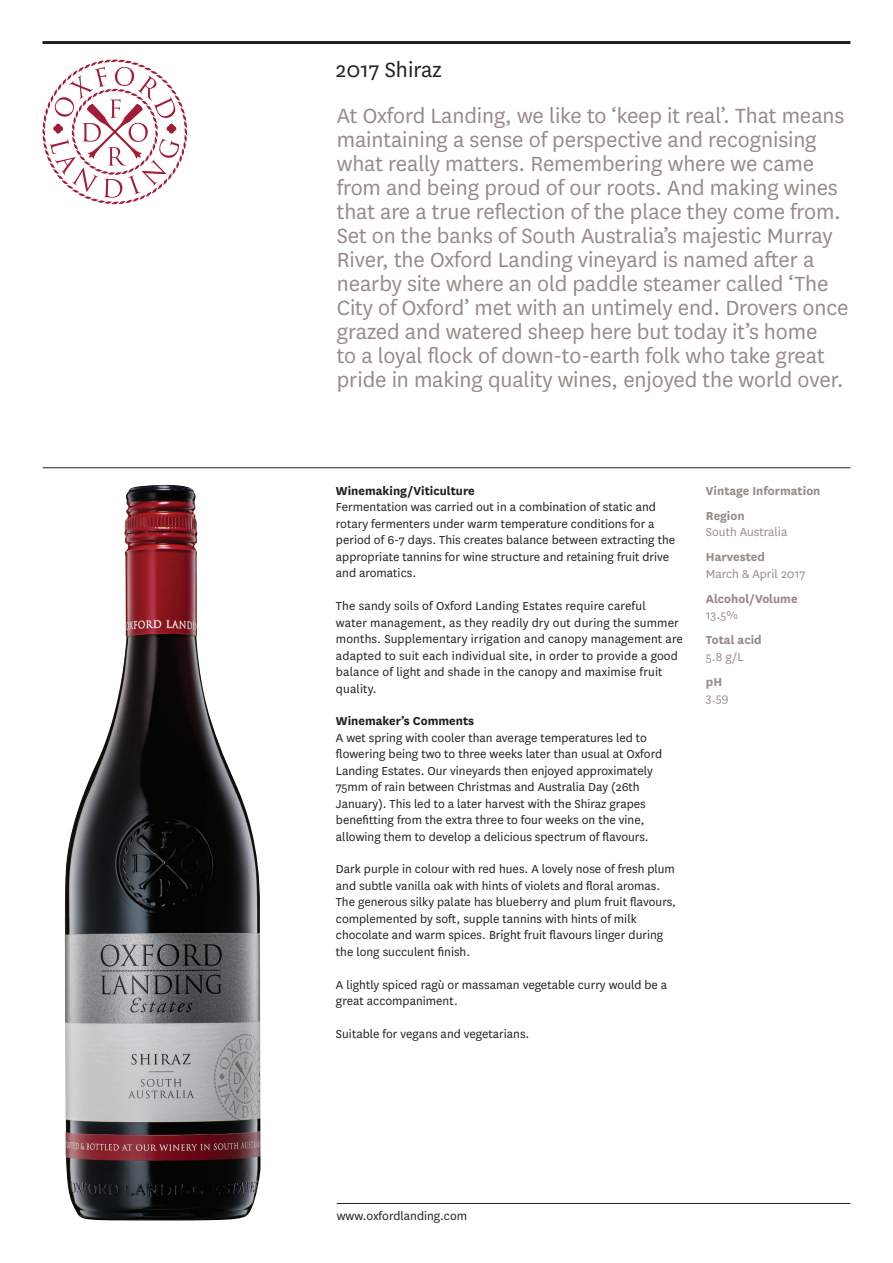
<style>
.page{position:relative;width:893px;height:1263px;background:#fff}
.page>*{position:absolute;margin:0;border:0;box-sizing:border-box;transform-origin:0 0}
.t1{font:24px/24px "National";letter-spacing:-.005em;color:#988b87}
.t2{font:24px "National";color:#231f20}
.Wine_Note_Para{font:13.5px/16.5px "National";color:#231f20}
.Wine_Note_Header{font:700 13.5px "National";color:#988b87}
.Wine_Note_Para-2{font:13.5px "National";color:#988b87}
.Wine_Note_Header-2{font:700 13.5px "National";color:#231f20}
</style>
<div class="page">
<hr style="left:43px;top:41px;width:807px;height:3px;background:#231f20">
<hr style="left:43px;top:467px;width:807px;height:1px;background:#231f20">
<hr style="left:337px;top:1203px;width:513px;height:1px;background:#231f20">
<svg style="left:43px;top:60px;width:144px;height:144px"></svg>
<img style="left:65px;top:485px;width:196px;height:736px">
<p class="t2" style="left:336px;top:55px;width:107px">2017 Shiraz</p>
<p class="t1" style="left:337px;top:103px;width:513px">At Oxford Landing, we like to ‘keep it real’. That means maintaining a sense of perspective and recognising what really matters. Remembering where we came from and being proud of our roots. And making wines that are a true reflection of the place they come from.<br>Set on the banks of South Australia’s majestic Murray River, the Oxford Landing vineyard is named after a nearby site where an old paddle steamer called ‘The City of Oxford’ met with an untimely end. Drovers once grazed and watered sheep here but today it’s home<br>to a loyal flock of down-to-earth folk who take great pride in making quality wines, enjoyed the world over.</p>
<p class="Wine_Note_Header-2" style="left:336px;top:481px;width:140px">Winemaking/Viticulture</p>
<p class="Wine_Note_Para" style="left:336px;top:498px;width:341px">Fermentation was carried out in a combination of static and rotary fermenters under warm temperature conditions for a period of 6-7 days. This creates balance between extracting the appropriate tannins for wine structure and retaining fruit drive and aromatics.</p>
<p class="Wine_Note_Para" style="left:336px;top:597px;width:348px">The sandy soils of Oxford Landing Estates require careful<br>water management, as they readily dry out during the summer months. Supplementary irrigation and canopy management are adapted to suit each individual site, in order to provide a good balance of light and shade in the canopy and maximise fruit quality.</p>
<p class="Wine_Note_Header-2" style="left:336px;top:711px;width:140px">Winemaker’s Comments</p>
<p class="Wine_Note_Para" style="left:336px;top:729px;width:328px">A wet spring with cooler than average temperatures led to flowering being two to three weeks later than usual at Oxford Landing Estates. Our vineyards then enjoyed approximately 75mm of rain between Christmas and Australia Day (26th January). This led to a later harvest with the Shiraz grapes benefitting from the extra three to four weeks on the vine, allowing them to develop a delicious spectrum of flavours.</p>
<p class="Wine_Note_Para" style="left:336px;top:860px;width:342px">Dark purple in colour with red hues. A lovely nose of fresh plum and subtle vanilla oak with hints of violets and floral aromas.<br>The generous silky palate has blueberry and plum fruit flavours, complemented by soft, supple tannins with hints of milk chocolate and warm spices. Bright fruit flavours linger during</p>
<p class="Wine_Note_Para" style="left:336px;top:943px;width:136px">the long succulent finish.</p>
<p class="Wine_Note_Para" style="left:336px;top:975px;width:333px">A lightly spiced ragù or massaman vegetable curry would be a great accompaniment.</p>
<p class="Wine_Note_Para" style="left:336px;top:1025px;width:195px">Suitable for vegans and vegetarians.</p>
<p class="Wine_Note_Header" style="left:706px;top:481px;width:116px">Vintage Information</p>
<p class="Wine_Note_Header" style="left:706px;top:506px;width:40px">Region</p>
<p class="Wine_Note_Para-2" style="left:706px;top:523px;width:83px">South Australia</p>
<p class="Wine_Note_Header" style="left:706px;top:548px;width:61px">Harvested</p>
<p class="Wine_Note_Para-2" style="left:706px;top:565px;width:101px">March &amp; April 2017</p>
<p class="Wine_Note_Header" style="left:706px;top:589px;width:93px">Alcohol/Volume</p>
<p class="Wine_Note_Para-2" style="left:706px;top:606px;width:34px">13.5%</p>
<p class="Wine_Note_Header" style="left:706px;top:631px;width:57px">Total acid</p>
<p class="Wine_Note_Para-2" style="left:706px;top:648px;width:39px">5.8 g/L</p>
<p class="Wine_Note_Header" style="left:706px;top:672px;width:18px">pH</p>
<p class="Wine_Note_Para-2" style="left:706px;top:689px;width:24px">3.59</p>
<p class="Wine_Note_Para" style="left:337px;top:1207px;width:132px">www.oxfordlanding.com</p>
</div>
